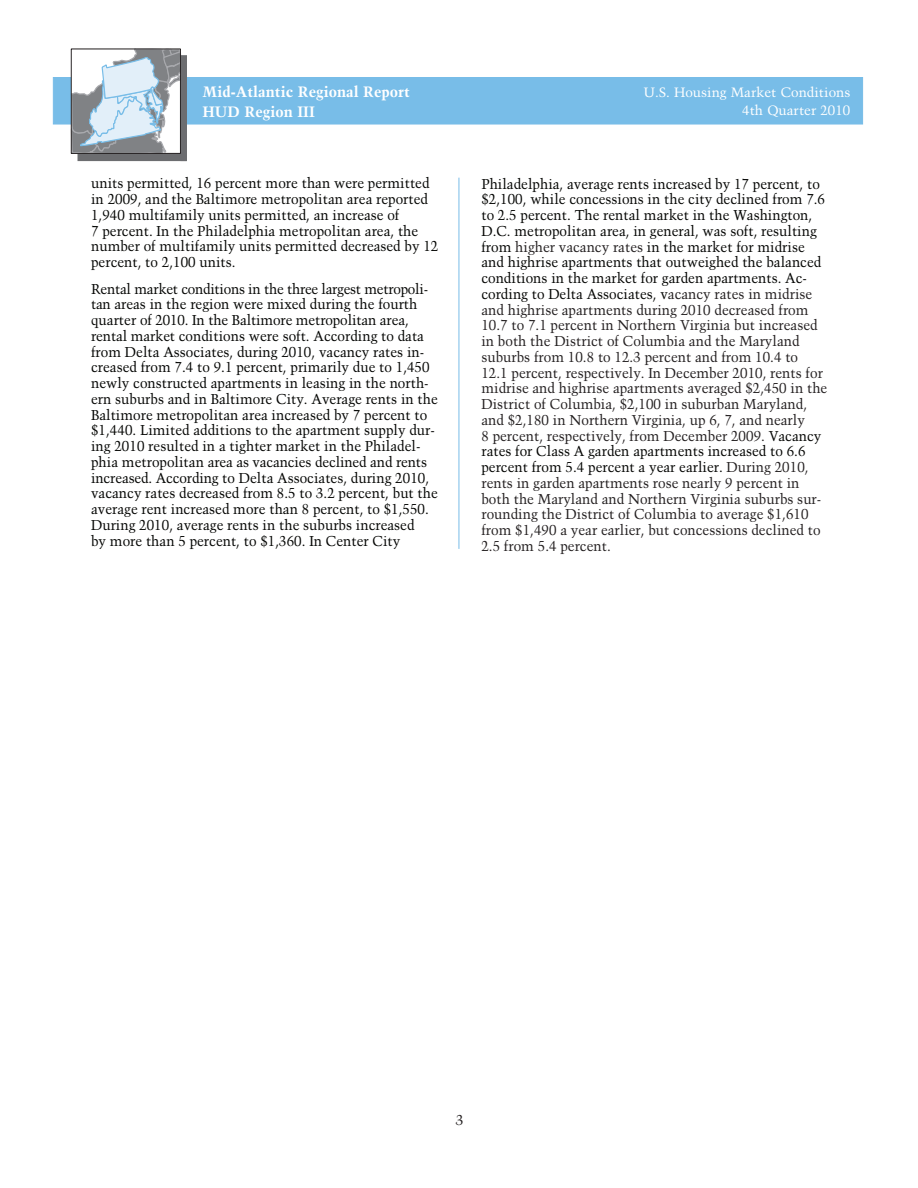
<style>
.page{position:relative;width:918px;height:1188px;background:#fff}
.page>*{position:absolute;margin:0;border:0;box-sizing:border-box;transform-origin:0 0}
.t1{font:700 15px/19.5px "Trump Mediaeval";color:#fff}
.t2{font:14.25px/15.8px "Trump Mediaeval";color:#231f20;scale:.95 1}
.t3{font:14.25px/15.8px "Trump Mediaeval";color:#040503;scale:.95 1}
.t4{font:14.25px "Trump Mediaeval";color:#231f20}
.t5{font:13.5px/18px "Trump Mediaeval";color:#fff;text-align:right}
.s1{color:#040503}
</style>
<div class="page">
<div style="left:53px;top:77px;width:810px;height:47px;background:#78bde8"></div>
<div style="left:180px;top:55px;width:7px;height:106px;background:#6c6d70"></div>
<svg style="left:71px;top:48px;width:112px;height:114px"></svg>
<hr style="left:459px;top:178px;width:1px;height:371px;background:#78bde8">
<p class="t1" style="left:202px;top:82px;width:209px">Mid-Atlantic Regional Report<br>HUD Region III</p>
<p class="t5" style="left:644px;top:84px;width:208px">U.S. Housing Market Conditions<br>4th Quarter 2010</p>
<p class="t3" style="left:91px;top:175px;width:367px">units permitted, 16 percent more than were permitted in 2009, and the Baltimore metropolitan area reported 1,940 multifamily units permitted, an increase of<br>7 percent. In the Philadelphia metropolitan area, the number of multifamily units permitted decreased by 12 percent, to 2,100 units.</p>
<p class="t3" style="left:91px;top:281px;width:367px">Rental market conditions in the three largest metropoli&shy;tan areas in the region were mixed during the fourth quarter of 2010. In the Baltimore metropolitan area, rental market conditions were soft. According to data from Delta Associates, during 2010, vacancy rates in&shy;creased from 7.4 to 9.1 percent, primarily due to 1,450 newly constructed apartments in leasing in the north&shy;ern suburbs and in Baltimore City. Average rents in the Baltimore metropolitan area increased by 7 percent to $1,440. Limited additions to the apartment supply dur&shy;ing 2010 resulted in a tighter market in the Philadel&shy;phia metropolitan area as vacancies declined and rents increased. According to Delta Associates, during 2010, vacancy rates decreased from 8.5 to 3.2 percent, but the average rent increased more than 8 percent, to $1,550.<br>During 2010, average rents in the suburbs increased<br>by more than 5 percent, to $1,360. In Center City</p>
<p class="t2" style="left:481px;top:176px;width:366px"><span class="s1">Philadelphia, average rents increased by 17 percent, to $2,100, while concessions in the city declined from 7.6 to 2.5 percent. The rental market in the Washington, D.C. metropolitan area, in general, was soft, resulting from</span> higher vacancy rates <span class="s1">in the market for midrise and highrise apartments that outweighed the balanced conditions in the market for garden apartments. Ac&shy;cording to Delta Associates, v</span>acancy rates in midrise and highrise apartments during 2010 decreased from 10.7 to 7.1 percent in Northern Virginia but increased in both the District of Columbia and the Maryland suburbs from 10.8 to 12.3 percent and from 10.4 to 12.1 percent, respectively. In December 2010, rents for midrise and highrise apartments averaged $2,450 in the District of Columbia, $2,100 in suburban Maryland, and $2,180 in Northern Virginia, up 6, 7, and nearly<br>8 percent, respectively, from December 2009. <span class="s1">Vacancy rates for Class A garden apartments increased to 6.6 percent from 5.4 percent a year earlier.</span> During 2010, rents in garden apartments rose nearly 9 percent in both the Maryland and Northern Virginia suburbs sur&shy;rounding the District of Columbia to average $1,610 from $1,490 a year earlier, but concessions declined to 2.5 from 5.4 percent.</p>
<p class="t4" style="left:456px;top:1111px;width:9px">3</p>
</div>
